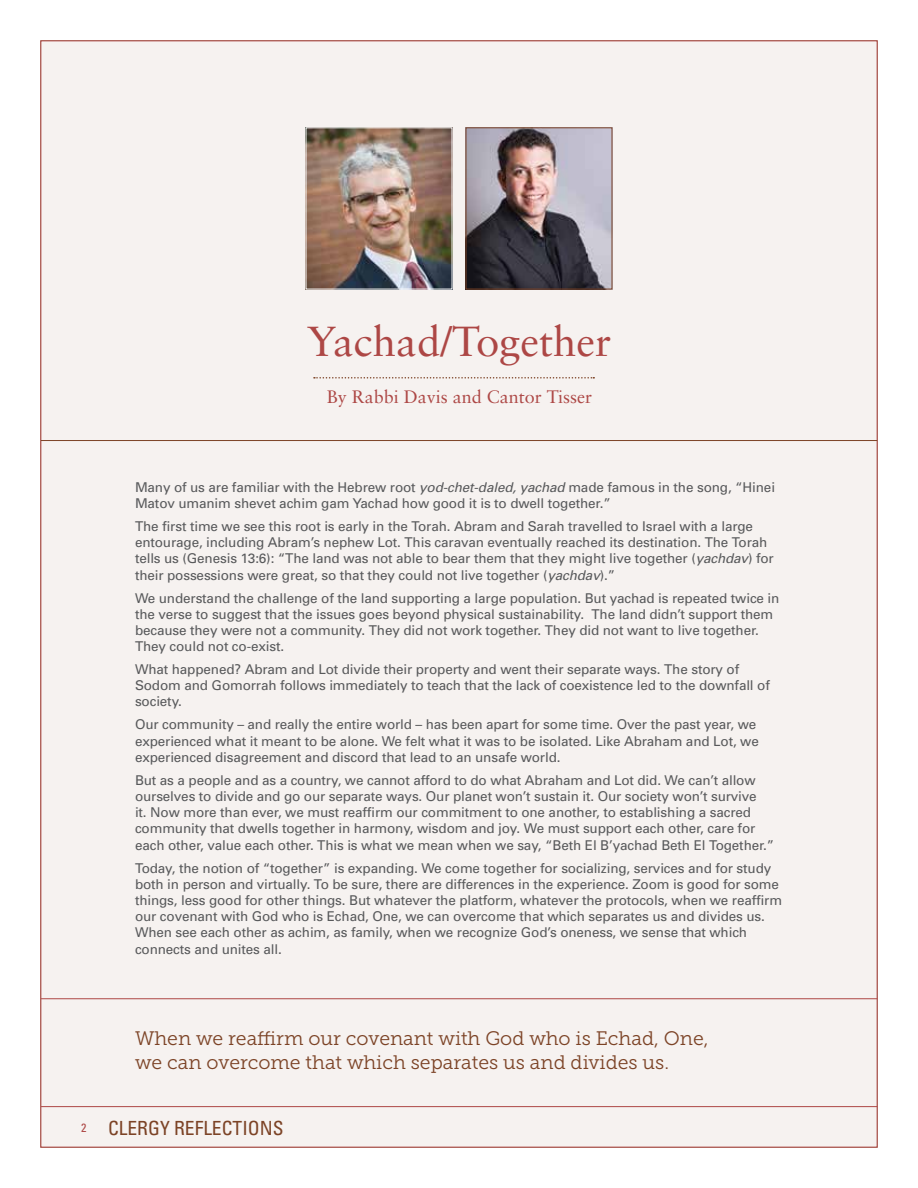
<style>
.page{position:relative;width:918px;height:1188px;background:#fff}
.page>*{position:absolute;margin:0;border:0;box-sizing:border-box;transform-origin:0 0}
.t1{font:42px "Sabon";color:#ad4745}
.t2{font:19.5px/24px "Museo Slab 300";color:#7c4326}
.t3{font:condensed 19.5px "Univers";color:#7c4326}
.t4{font:18px "Sabon";color:#ad4745}
.t5{font:13.5px/16.2px "Univers";letter-spacing:-.01em;color:#58595b}
.s1{font-style:italic}
.s2{font-size:12px;color:#ad4745}
</style>
<div class="page">
<div style="left:40px;top:40px;width:838px;height:1108px;background:#f6f2f0;border:1px solid #ad4745"></div>
<hr style="left:41px;top:440px;width:836px;height:1px;background:#7c4326">
<hr style="left:41px;top:1106px;width:836px;height:1px;background:#ad4745">
<hr style="left:41px;top:998px;width:836px;height:1px;background:#ad4745">
<svg style="left:314px;top:377px;width:280px;height:2px"></svg>
<img style="left:308px;top:129px;width:142px;height:158px">
<img style="left:468px;top:129px;width:142px;height:158px">
<div style="left:466px;top:127px;width:146px;height:162px;border:1px solid #7c4326"></div>
<h1 class="t1" style="left:307px;top:317px;width:306px">Yachad/Together</h1>
<h3 class="t4" style="left:327px;top:386px;width:267px">By Rabbi Davis and Cantor Tisser</h3>
<p class="t5" style="left:135px;top:479px;width:642px">Many of us are familiar with the Hebrew root <span class="s1">yod-chet-daled, yachad</span> made famous in the song, “Hinei<br>Matov umanim shevet achim gam Yachad how good it is to dwell together.”</p>
<p class="t5" style="left:135px;top:518px;width:640px">The first time we see this root is early in the Torah. Abram and Sarah travelled to Israel with a large entourage, including Abram’s nephew Lot. This caravan eventually reached its destination. The Torah tells us (Genesis 13:6): “The land was not able to bear them that they might live together (<span class="s1">yachdav</span>) for their possessions were great, so that they could not live together (<span class="s1">yachdav</span>).”</p>
<p class="t5" style="left:135px;top:589px;width:646px">We understand the challenge of the land supporting a large population. But yachad is repeated twice in the verse to suggest that the issues goes beyond physical sustainability. The land didn’t support them because they were not a community. They did not work together. They did not want to live together.<br>They could not co-exist.</p>
<p class="t5" style="left:135px;top:661px;width:636px">What happened? Abram and Lot divide their property and went their separate ways. The story of<br>Sodom and Gomorrah follows immediately to teach that the lack of coexistence led to the downfall of society.</p>
<p class="t5" style="left:135px;top:716px;width:625px">Our community – and really the entire world – has been apart for some time. Over the past year, we experienced what it meant to be alone. We felt what it was to be isolated. Like Abraham and Lot, we experienced disagreement and discord that lead to an unsafe world.</p>
<p class="t5" style="left:135px;top:772px;width:641px">But as a people and as a country, we cannot afford to do what Abraham and Lot did. We can’t allow ourselves to divide and go our separate ways. Our planet won’t sustain it. Our society won’t survive<br>it. Now more than ever, we must reaffirm our commitment to one another, to establishing a sacred community that dwells together in harmony, wisdom and joy. We must support each other, care for each other, value each other. This is what we mean when we say, “Beth El B’yachad Beth El Together.”</p>
<p class="t5" style="left:135px;top:859px;width:649px">Today, the notion of “together” is expanding. We come together for socializing, services and for study both in person and virtually. To be sure, there are differences in the experience. Zoom is good for some things, less good for other things. But whatever the platform, whatever the protocols, when we reaffirm our covenant with God who is Echad, One, we can overcome that which separates us and divides us.<br>When see each other as achim, as family, when we recognize God’s oneness, we sense that which connects and unites all.</p>
<h2 class="t2" style="left:135px;top:1026px;width:575px">When we reaffirm our covenant with God who is Echad, One, we can overcome that which separates us and divides us.</h2>
<h2 class="t3" style="left:81px;top:1116px;width:204px"><span class="s2">2</span> CLERGY REFLECTIONS</h2>
</div>
